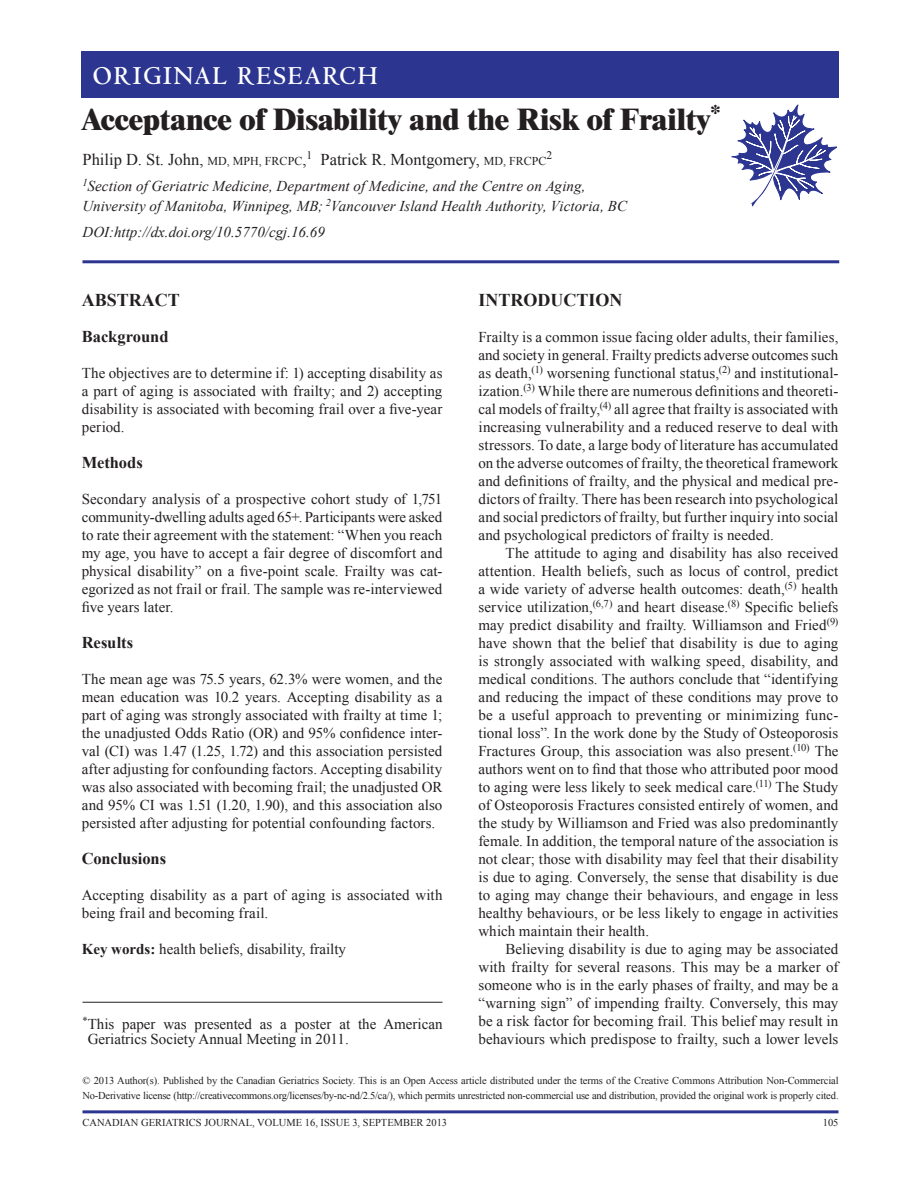
<style>
.page{position:relative;width:918px;height:1188px;background:#fff}
.page>*{position:absolute;margin:0;border:0;box-sizing:border-box;transform-origin:0 0}
.t1{font:800 30px "Times";letter-spacing:-.005em;color:#231f20}
.t2{font:700 27px "Centaur";letter-spacing:.075em;color:#fff;scale:.96 1}
.t3{font:700 18px "Times New Roman";color:#231f20}
.t4{font:16.5px "Times New Roman";color:#231f20}
.t5{font:700 16.5px "Times New Roman";color:#231f20}
.t6{font:15px/18px "Times New Roman";letter-spacing:.005em;color:#231f20;text-align:justify}
.t7{font:italic 15px/19.5px "Times New Roman";letter-spacing:.005em;color:#231f20}
.t8{font:11.55px "Times New Roman";color:#231f20}
.t9{font:10.5px/15px "Times New Roman";letter-spacing:-.01em;color:#231f20}
.s1{font-size:12px}
.s2{font-weight:700}
</style>
<div class="page">
<hr style="left:82px;top:1110px;width:756px;height:3px;background:#2c3590">
<div style="left:81px;top:51px;width:757px;height:46px;background:#2c3590"></div>
<svg style="left:731px;top:104px;width:106px;height:103px"></svg>
<hr style="left:82px;top:260px;width:757px;height:3px;background:#2c3590">
<hr style="left:82px;top:1002px;width:360px;height:1px;background:#231f20">
<p class="t2" style="left:93px;top:61px;width:298px">ORIGINAL RESEARCH</p>
<p class="t1" style="left:82px;top:101px;width:640px">Acceptance of Disability and the Risk of Frailty<sup>*</sup></p>
<p class="t4" style="left:82px;top:148px;width:466px">Philip D. St. John, <span class="s1">MD, MPH, FRCPC</span>,<sup>1</sup> Patrick R. Montgomery, <span class="s1">MD, FRCPC</span></p>
<p class="t8" style="left:547px;top:148px;width:7px">2</p>
<p class="t7" style="left:82px;top:176px;width:546px"><sup>1</sup>Section of Geriatric Medicine, Department of Medicine, and the Centre on Aging,<br>University of Manitoba, Winnipeg, MB; <sup>2</sup>Vancouver Island Health Authority, Victoria, BC</p>
<p class="t7" style="left:83px;top:222px;width:244px">DOI:http://dx.doi.org/10.5770/cgj.16.69</p>
<p class="t3" style="left:82px;top:288px;width:100px">Abstract</p>
<p class="t5" style="left:82px;top:325px;width:88px">Background</p>
<p class="t6" style="left:82px;top:364px;width:362px">The objectives are to determine if: 1) accepting disability as a part of aging is associated with frailty; and 2) accepting disability is associated with becoming frail over a five-year period.</p>
<p class="t5" style="left:82px;top:451px;width:63px">Methods</p>
<p class="t6" style="left:82px;top:490px;width:362px">Secondary analysis of a prospective cohort study of 1,751 community-dwelling adults aged 65+. Participants were asked to rate their agreement with the statement: “When you reach my age, you have to accept a fair degree of discomfort and physical disability” on a five-point scale. Frailty was cat&shy;egorized as not frail or frail. The sample was re-interviewed five years later.</p>
<p class="t5" style="left:82px;top:631px;width:53px">Results</p>
<p class="t6" style="left:82px;top:670px;width:362px">The mean age was 75.5 years, 62.3% were women, and the mean education was 10.2 years. Accepting disability as a part of aging was strongly associated with frailty at time 1; the unadjusted Odds Ratio (OR) and 95% confidence inter&shy;val (CI) was 1.47 (1.25, 1.72) and this association persisted after adjusting for confounding factors. Accepting disability was also associated with becoming frail; the unadjusted OR and 95% CI was 1.51 (1.20, 1.90), and this association also persisted after adjusting for potential confounding factors.</p>
<p class="t5" style="left:82px;top:847px;width:86px">Conclusions</p>
<p class="t6" style="left:82px;top:886px;width:362px">Accepting disability as a part of aging is associated with being frail and becoming frail.</p>
<p class="t6" style="left:82px;top:940px;width:266px"><span class="s2">Key words:</span> health beliefs, disability, frailty</p>
<p class="t6" style="left:88px;top:1017px;width:356px;line-height:15px;text-indent:-5px"><sup>*</sup>This paper was presented as a poster at the American<br>Geriatrics Society Annual Meeting in 2011.</p>
<p class="t3" style="left:478px;top:288px;width:145px">Introduction</p>
<p class="t6" style="left:478px;top:328px;width:361px">Frailty is a common issue facing older adults, their families,</p>
<p class="t6" style="left:478px;top:346px;width:361px">and society in general. Frailty predicts adverse outcomes such</p>
<p class="t6" style="left:478px;top:364px;width:361px">as death,<sup>(1)</sup> worsening functional status,<sup>(2)</sup> and institutional-</p>
<p class="t6" style="left:478px;top:382px;width:362px">ization.<sup>(3)</sup> While there are numerous definitions and theoreti-</p>
<p class="t6" style="left:478px;top:400px;width:361px">cal models of frailty,<sup>(4)</sup> all agree that frailty is associated with</p>
<p class="t6" style="left:479px;top:418px;width:361px">increasing vulnerability and a reduced reserve to deal with</p>
<p class="t6" style="left:479px;top:436px;width:361px">stressors. To date, a large body of literature has accumulated</p>
<p class="t6" style="left:479px;top:454px;width:361px">on the adverse outcomes of frailty, the theoretical framework</p>
<p class="t6" style="left:479px;top:472px;width:361px">and definitions of frailty, and the physical and medical pre-</p>
<p class="t6" style="left:479px;top:490px;width:361px">dictors of frailty. There has been research into psychological</p>
<p class="t6" style="left:479px;top:508px;width:361px">and social predictors of frailty, but further inquiry into social</p>
<p class="t6" style="left:479px;top:526px;width:297px">and psychological predictors of frailty is needed.</p>
<p class="t6" style="left:506px;top:544px;width:334px">The attitude to aging and disability has also received</p>
<p class="t6" style="left:479px;top:562px;width:361px">attention. Health beliefs, such as locus of control, predict</p>
<p class="t6" style="left:479px;top:580px;width:361px">a wide variety of adverse health outcomes: death,<sup>(5)</sup> health</p>
<p class="t6" style="left:478px;top:598px;width:361px">service utilization,<sup>(6,7)</sup> and heart disease.<sup>(8)</sup> Specific beliefs</p>
<p class="t6" style="left:479px;top:616px;width:361px">may predict disability and frailty. Williamson and Fried<sup>(9)</sup></p>
<p class="t6" style="left:478px;top:634px;width:361px">have shown that the belief that disability is due to aging</p>
<p class="t6" style="left:478px;top:652px;width:361px">is strongly associated with walking speed, disability, and</p>
<p class="t6" style="left:478px;top:670px;width:361px">medical conditions. The authors conclude that “identifying</p>
<p class="t6" style="left:478px;top:688px;width:361px">and reducing the impact of these conditions may prove to</p>
<p class="t6" style="left:478px;top:706px;width:361px">be a useful approach to preventing or minimizing func-</p>
<p class="t6" style="left:478px;top:724px;width:361px">tional loss”. In the work done by the Study of Osteoporosis</p>
<p class="t6" style="left:478px;top:742px;width:362px">Fractures Group, this association was also present.<sup>(10)</sup> The</p>
<p class="t6" style="left:479px;top:760px;width:361px">authors went on to find that those who attributed poor mood</p>
<p class="t6" style="left:479px;top:778px;width:361px">to aging were less likely to seek medical care.<sup>(11)</sup> The Study</p>
<p class="t6" style="left:479px;top:796px;width:361px">of Osteoporosis Fractures consisted entirely of women, and</p>
<p class="t6" style="left:479px;top:814px;width:361px">the study by Williamson and Fried was also predominantly</p>
<p class="t6" style="left:479px;top:832px;width:361px">female. In addition, the temporal nature of the association is</p>
<p class="t6" style="left:479px;top:850px;width:362px">not clear; those with disability may feel that their disability</p>
<p class="t6" style="left:479px;top:868px;width:361px">is due to aging. Conversely, the sense that disability is due</p>
<p class="t6" style="left:479px;top:886px;width:361px">to aging may change their behaviours, and engage in less</p>
<p class="t6" style="left:479px;top:904px;width:361px">healthy behaviours, or be less likely to engage in activities</p>
<p class="t6" style="left:479px;top:922px;width:172px">which maintain their health.</p>
<p class="t6" style="left:506px;top:940px;width:334px">Believing disability is due to aging may be associated</p>
<p class="t6" style="left:479px;top:958px;width:361px">with frailty for several reasons. This may be a marker of</p>
<p class="t6" style="left:479px;top:976px;width:361px">someone who is in the early phases of frailty, and may be a</p>
<p class="t6" style="left:479px;top:994px;width:361px">“warning sign” of impending frailty. Conversely, this may</p>
<p class="t6" style="left:479px;top:1012px;width:361px">be a risk factor for becoming frail. This belief may result in</p>
<p class="t6" style="left:479px;top:1030px;width:361px">behaviours which predispose to frailty, such a lower levels</p>
<p class="t9" style="left:82px;top:1073px;width:758px">© 2013 Author(s). Published by the Canadian Geriatrics Society. This is an Open Access article distributed under the terms of the Creative Commons Attribution Non-Commercial<br>No-Derivative license (http://creativecommons.org/licenses/by-nc-nd/2.5/ca/), which permits unrestricted non-commercial use and distribution, provided the original work is properly cited.</p>
<p class="t9" style="left:82px;top:1115px;width:366px">CANADIAN GERIATRICS JOURNAL, VOLUME 16, ISSUE 3, SEPTEMBER 2013</p>
<p class="t9" style="left:823px;top:1115px;width:17px">105</p>
</div>
